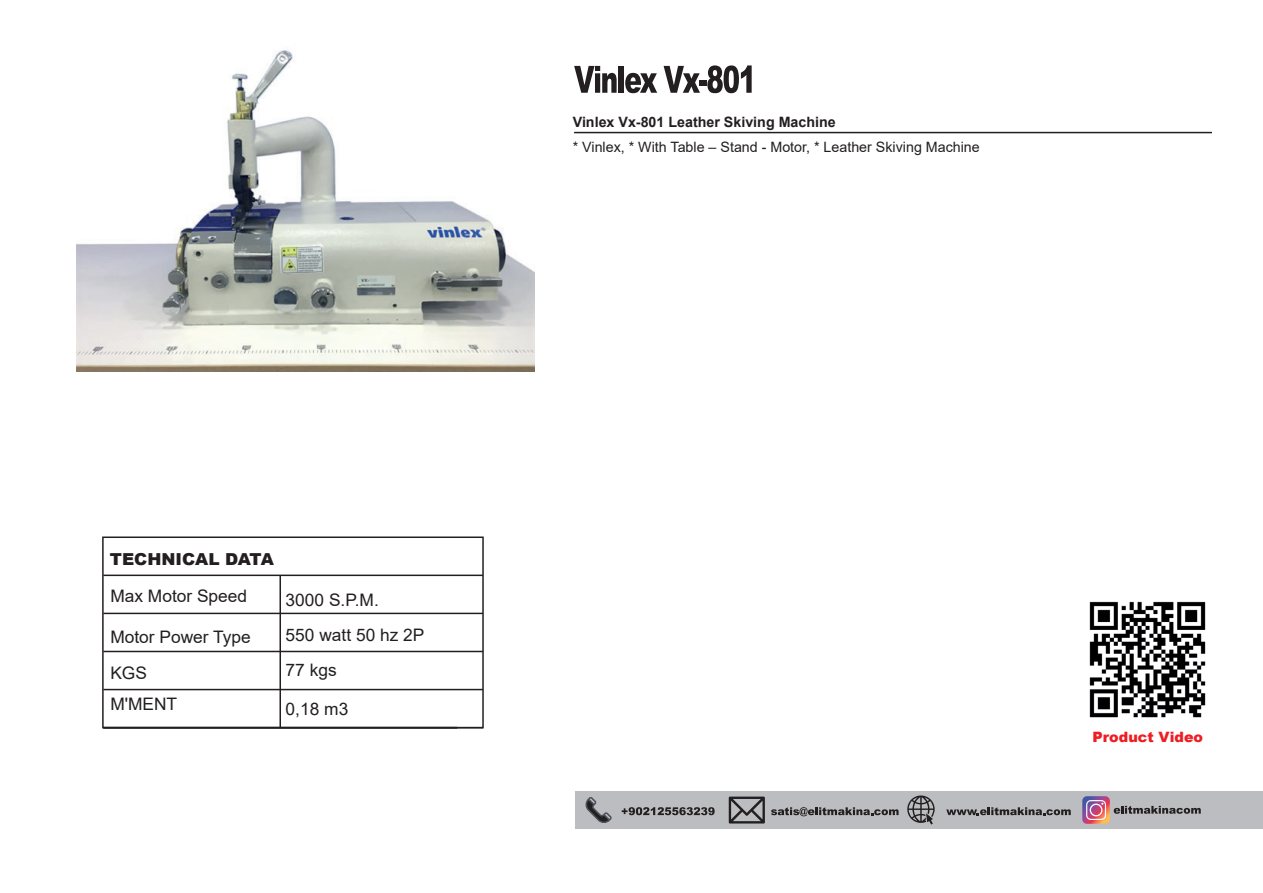
<style>
.page{position:relative;width:1263px;height:893px;background:#fff}
.page>*{position:absolute;margin:0;border:0;box-sizing:border-box;transform-origin:0 0}
.t1{font:17.25px/34.8px "Arial";color:#231f20}
.t2{font:900 16.5px "Arial";color:#231f20}
.t3{font:14.25px "Arial";color:#231f20}
.t4{font:700 14.25px "Arial";color:#231f20}
.t5{font:900 14.25px "Arial";color:#ee1d23}
</style>
<div class="page">
<svg style="left:574px;top:66px;width:43px;height:27px"></svg>
<div style="left:619px;top:66px;width:5px;height:27px;background:#231f20"></div>
<svg style="left:625px;top:73px;width:32px;height:20px"></svg>
<svg style="left:664px;top:66px;width:36px;height:27px"></svg>
<div style="left:699px;top:80px;width:8px;height:6px;background:#231f20"></div>
<svg style="left:707px;top:65px;width:45px;height:28px"></svg>
<div style="left:576px;top:791px;width:687px;height:38px;background:#bcbdc0"></div>
<svg style="left:585px;top:797px;width:27px;height:26px"></svg>
<svg style="left:622px;top:807px;width:93px;height:8px"></svg>
<svg style="left:771px;top:807px;width:127px;height:9px"></svg>
<svg style="left:946px;top:807px;width:125px;height:8px"></svg>
<svg style="left:729px;top:797px;width:36px;height:26px"></svg>
<svg style="left:907px;top:795px;width:28px;height:29px"></svg>
<svg style="left:1082px;top:796px;width:119px;height:28px"></svg>
<hr style="left:574px;top:132px;width:638px;height:1px;background:#231f20">
<img style="left:76px;top:50px;width:458px;height:322px">
<img style="left:1089px;top:601px;width:117px;height:117px">
<div style="left:102px;top:536px;width:382px;height:192px;border:2px solid #231f20"></div>
<hr style="left:103px;top:727px;width:380px;height:1px;background:#231f20">
<hr style="left:103px;top:689px;width:380px;height:1px;background:#231f20">
<hr style="left:103px;top:651px;width:380px;height:1px;background:#231f20">
<hr style="left:103px;top:613px;width:380px;height:1px;background:#231f20">
<hr style="left:103px;top:575px;width:380px;height:1px;background:#231f20">
<hr style="left:279px;top:575px;width:2px;height:153px;background:#231f20">
<p class="t4" style="left:573px;top:112px;width:264px">Vinlex Vx-801 Leather Skiving Machine</p>
<p class="t3" style="left:573px;top:137px;width:409px">* Vinlex, * With Table – Stand - Motor, * Leather Skiving Machine</p>
<p class="t2" style="left:110px;top:547px;width:165px">TECHNICAL DATA</p>
<p class="t1" style="left:110px;top:578px;width:138px">Max Motor Speed</p>
<p class="t1" style="left:110px;top:619px;width:142px;line-height:36px">Motor Power Type<br>KGS</p>
<p class="t1" style="left:110px;top:687px;width:68px">M'MENT</p>
<p class="t1" style="left:286px;top:583px;width:140px">3000 S.P.M.<br>550 watt 50 hz 2P<br>77 kgs</p>
<p class="t1" style="left:286px;top:691px;width:64px">0,18 m3</p>
<p class="t5" style="left:1092px;top:726px;width:112px">Product Video</p>
</div>
